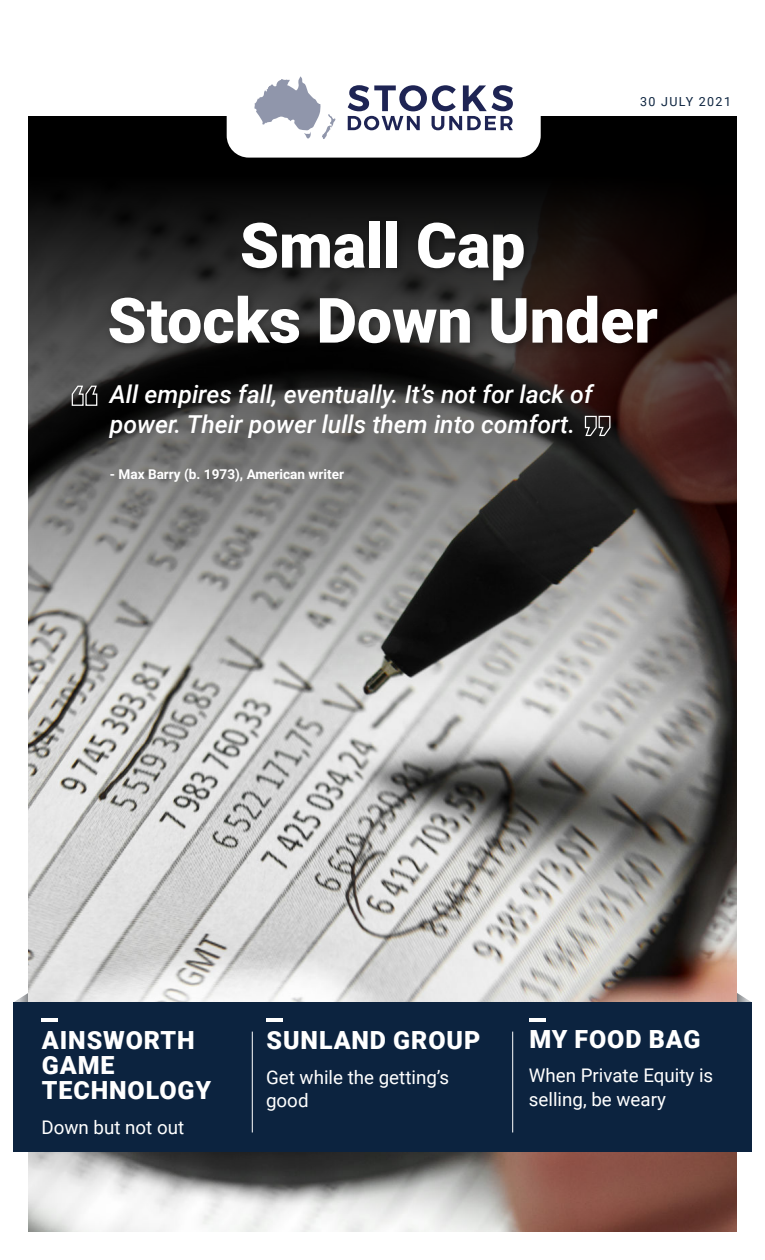
<style>
.page{position:relative;width:765px;height:1260px;background:#fff}
.page>*{position:absolute;margin:0;border:0;box-sizing:border-box;transform-origin:0 0}
.t1{font:900 62.5px/75px "Roboto";color:#fff;text-align:center}
.t2{font:900 25px/25px "Roboto";letter-spacing:.035em;color:#fff}
.t3{font:italic 500 24.75px/29.6px "Roboto";color:#fff}
.t4{font:18.75px/23.8px "Roboto";color:#fff}
.t5{font:700 13.62px "Roboto";color:#fff}
.t6{font:12.5px "Roboto";letter-spacing:.115em;color:#0c233f}
</style>
<div class="page">
<svg style="left:14px;top:993px;width:14px;height:9px"></svg>
<svg style="left:737px;top:993px;width:14px;height:9px"></svg>
<img style="left:28px;top:702px;width:709px;height:530px">
<svg style="left:28px;top:116px;width:709px;height:586px;background:#575553"></svg>
<div style="left:105px;top:216px;width:562px;height:136px;background:#000;opacity:.3"></div>
<svg style="left:71px;top:385px;width:27px;height:21px"></svg>
<svg style="left:584px;top:415px;width:27px;height:22px"></svg>
<div style="left:227px;top:20px;width:314px;height:138px;background:#fff;border-radius:22px"></div>
<svg style="left:254px;top:76px;width:82px;height:63px"></svg>
<svg style="left:348px;top:85px;width:165px;height:45px"></svg>
<div style="left:13px;top:1002px;width:739px;height:150px;background:#0c233f"></div>
<hr style="left:41px;top:1018px;width:17px;height:4px;background:#fff">
<hr style="left:266px;top:1018px;width:17px;height:4px;background:#fff">
<hr style="left:529px;top:1018px;width:17px;height:4px;background:#fff">
<hr style="left:252px;top:1032px;width:1px;height:100px;background:#fff">
<hr style="left:512px;top:1032px;width:1px;height:100px;background:#fff">
<p class="t6" style="left:640px;top:93px;width:93px">30 JULY 2021</p>
<h1 class="t1" style="left:108px;top:206px;width:552px">Small Cap<br>Stocks Down Under</h1>
<p class="t3" style="left:110px;top:379px;width:484px">All empires fall, eventually. It’s not for lack of power. Their power lulls them into comfort.</p>
<p class="t5" style="left:110px;top:464px;width:236px">- Max Barry (b. 1973), American writer</p>
<p class="t2" style="left:42px;top:1027px;width:171px">AINSWORTH<br>GAME<br>TECHNOLOGY</p>
<p class="t4" style="left:41px;top:1115px;width:144px">Down but not out</p>
<p class="t2" style="left:267px;top:1027px;width:215px">SUNLAND GROUP</p>
<p class="t4" style="left:266px;top:1064px;width:185px">Get while the getting’s good</p>
<p class="t2" style="left:529px;top:1026px;width:173px">MY FOOD BAG</p>
<p class="t4" style="left:529px;top:1063px;width:186px">When Private Equity is selling, be weary</p>
</div>
